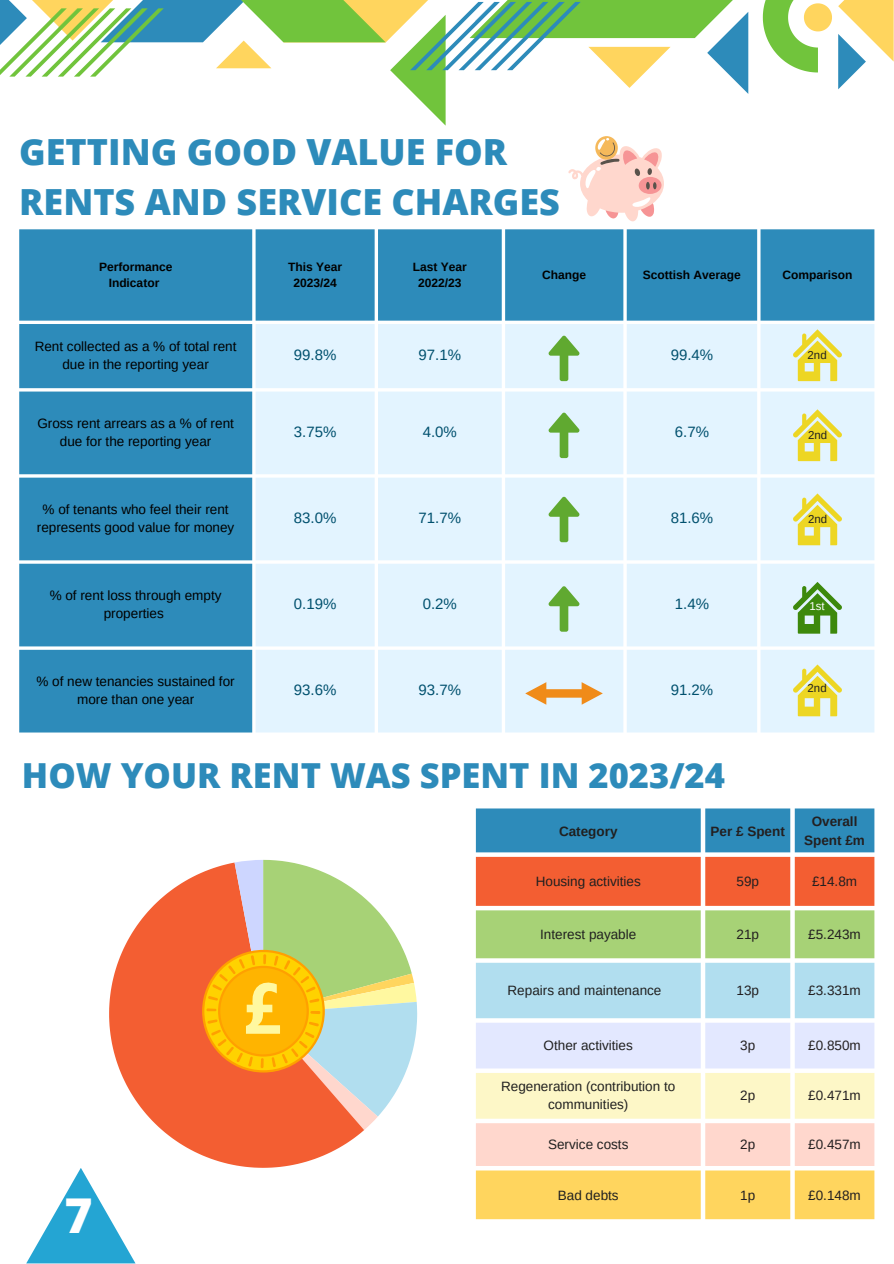
<style>
.page{position:relative;width:894px;height:1264px;background:#fff}
.page>*{position:absolute;margin:0;border:0;box-sizing:border-box;transform-origin:0 0}
.t1{font:800 48px "Open Sans";color:#fff}
.t2{font:800 36px/49.5px "Open Sans";color:#2d8bba}
.t3{font:800 34.5px "Open Sans";color:#2d8bba}
.t4{font:15px "Arimo";color:#00506e}
.t5{font:13.5px/18px "Arimo";color:#000;text-align:center}
.t6{font:13.5px/18px "Arimo";color:#202020;text-align:center}
.t7{font:13.5px "Arimo";color:#231f20}
.t8{font:700 13.5px/18px "Arimo";color:#231f20;text-align:center}
.t9{font:700 13.5px "Arimo";color:#202020}
.t10{font:700 12px "Arimo";color:#000}
.t11{font:11.4px "Arimo";color:#202020}
.t12{font:11.4px "Arimo";color:#fff}
</style>
<div class="page">
<svg style="left:838px;top:0;width:55px;height:89px"></svg>
<svg style="left:0;top:0;width:831px;height:126px"></svg>
<div style="left:19px;top:229px;width:855px;height:503px;background:#2d8bba"></div>
<div style="left:255px;top:324px;width:619px;height:408px;background:#e3f4ff"></div>
<svg style="left:547px;top:412px;width:33px;height:46px;background:#b0d6ae"></svg>
<div style="left:595px;top:136px;width:22px;height:24px;background:#f5b95b;border-radius:50%"></div>
<svg style="left:568px;top:138px;width:95px;height:84px"></svg>
<svg style="left:547px;top:335px;width:33px;height:46px;background:#b0d6ae"></svg>
<svg style="left:792px;top:329px;width:50px;height:52px;background:#e8e48e"></svg>
<svg style="left:792px;top:409px;width:50px;height:52px;background:#e8e48e"></svg>
<svg style="left:792px;top:493px;width:50px;height:52px;background:#e8e48f"></svg>
<svg style="left:792px;top:664px;width:50px;height:52px;background:#e8e48f"></svg>
<svg style="left:792px;top:582px;width:50px;height:51px;background:#8dbc82"></svg>
<svg style="left:525px;top:682px;width:77px;height:22px;background:#e8c395"></svg>
<svg style="left:547px;top:586px;width:33px;height:45px"></svg>
<svg style="left:109px;top:872px;width:255px;height:295px;fill:#f35e32"></svg>
<svg style="left:202px;top:859px;width:215px;height:271px;background:#dcbc7a"></svg>
<svg style="left:475px;top:808px;width:399px;height:411px;background:#d0cab0"></svg>
<svg style="left:26px;top:1168px;width:109px;height:95px"></svg>
<svg style="left:547px;top:496px;width:33px;height:46px;background:#b0d6ae"></svg>
<p class="t2" style="left:19px;top:126px;width:542px">GETTING GOOD VALUE FOR<br>RENTS AND SERVICE CHARGES</p>
<h1 class="t10" style="left:99px;top:260px;width:75px">Performance</h1>
<p class="t10" style="left:109px;top:276px;width:52px">Indicator</p>
<p class="t10" style="left:288px;top:260px;width:55px">This Year</p>
<p class="t10" style="left:293px;top:276px;width:45px">2023/24</p>
<p class="t10" style="left:413px;top:260px;width:55px">Last Year</p>
<p class="t10" style="left:418px;top:276px;width:45px">2022/23</p>
<p class="t10" style="left:542px;top:268px;width:45px">Change</p>
<p class="t10" style="left:642px;top:268px;width:99px">Scottish Average</p>
<p class="t10" style="left:782px;top:268px;width:71px">Comparison</p>
<p class="t5" style="left:35px;top:338px;width:203px">Rent collected as a % of total rent due in the reporting year</p>
<p class="t4" style="left:294px;top:347px;width:44px">99.8%</p>
<p class="t4" style="left:418px;top:347px;width:44px">97.1%</p>
<p class="t4" style="left:670px;top:347px;width:44px">99.4%</p>
<p class="t5" style="left:37px;top:414px;width:198px">Gross rent arrears as a % of rent due for the reporting year</p>
<p class="t4" style="left:294px;top:423px;width:44px">3.75%</p>
<p class="t4" style="left:422px;top:423px;width:36px">4.0%</p>
<p class="t4" style="left:674px;top:423px;width:36px">6.7%</p>
<p class="t5" style="left:37px;top:500px;width:199px">% of tenants who feel their rent represents good value for money</p>
<p class="t4" style="left:294px;top:509px;width:44px">83.0%</p>
<p class="t4" style="left:418px;top:509px;width:44px">71.7%</p>
<p class="t4" style="left:670px;top:509px;width:44px">81.6%</p>
<p class="t5" style="left:50px;top:586px;width:173px">% of rent loss through empty properties</p>
<p class="t4" style="left:294px;top:595px;width:44px">0.19%</p>
<p class="t4" style="left:422px;top:595px;width:36px">0.2%</p>
<p class="t4" style="left:674px;top:595px;width:36px">1.4%</p>
<p class="t5" style="left:37px;top:672px;width:199px">% of new tenancies sustained for more than one year</p>
<p class="t4" style="left:294px;top:681px;width:44px">93.6%</p>
<p class="t4" style="left:418px;top:681px;width:44px">93.7%</p>
<p class="t4" style="left:670px;top:681px;width:44px">91.2%</p>
<p class="t3" style="left:22px;top:751px;width:704px">HOW YOUR RENT WAS SPENT IN 2023/24</p>
<p class="t11" style="left:807px;top:349px;width:21px">2nd</p>
<p class="t11" style="left:807px;top:429px;width:21px">2nd</p>
<p class="t11" style="left:807px;top:513px;width:21px">2nd</p>
<p class="t12" style="left:809px;top:600px;width:17px">1st</p>
<p class="t11" style="left:807px;top:682px;width:21px">2nd</p>
<p class="t9" style="left:559px;top:823px;width:60px">Category</p>
<p class="t8" style="left:710px;top:821px;width:76px">Per £ Spent</p>
<p class="t8" style="left:804px;top:812px;width:62px">Overall<br>Spent £m</p>
<p class="t6" style="left:535px;top:872px;width:106px">Housing activities</p>
<p class="t7" style="left:736px;top:873px;width:24px">59p</p>
<p class="t7" style="left:811px;top:873px;width:47px">£14.8m</p>
<p class="t6" style="left:540px;top:924px;width:97px">Interest payable</p>
<p class="t7" style="left:736px;top:926px;width:24px">21p</p>
<p class="t7" style="left:808px;top:926px;width:54px">£5.243m</p>
<p class="t1" style="left:64px;top:1182px;width:30px">7</p>
<p class="t6" style="left:507px;top:981px;width:155px">Repairs and maintenance</p>
<p class="t7" style="left:736px;top:983px;width:24px">13p</p>
<p class="t7" style="left:808px;top:983px;width:54px">£3.331m</p>
<p class="t6" style="left:543px;top:1036px;width:91px">Other activities</p>
<p class="t7" style="left:740px;top:1037px;width:17px">3p</p>
<p class="t7" style="left:808px;top:1037px;width:54px">£0.850m</p>
<p class="t6" style="left:501px;top:1077px;width:176px">Regeneration (contribution to communities)</p>
<p class="t7" style="left:740px;top:1087px;width:17px">2p</p>
<h1 class="t7" style="left:808px;top:1087px;width:54px">£0.471m</h1>
<p class="t6" style="left:548px;top:1135px;width:82px">Service costs</p>
<p class="t7" style="left:740px;top:1136px;width:17px">2p</p>
<p class="t7" style="left:808px;top:1136px;width:54px">£0.457m</p>
<p class="t6" style="left:557px;top:1185px;width:62px">Bad debts</p>
<p class="t7" style="left:740px;top:1187px;width:17px">1p</p>
<p class="t7" style="left:808px;top:1187px;width:54px">£0.148m</p>
</div>
